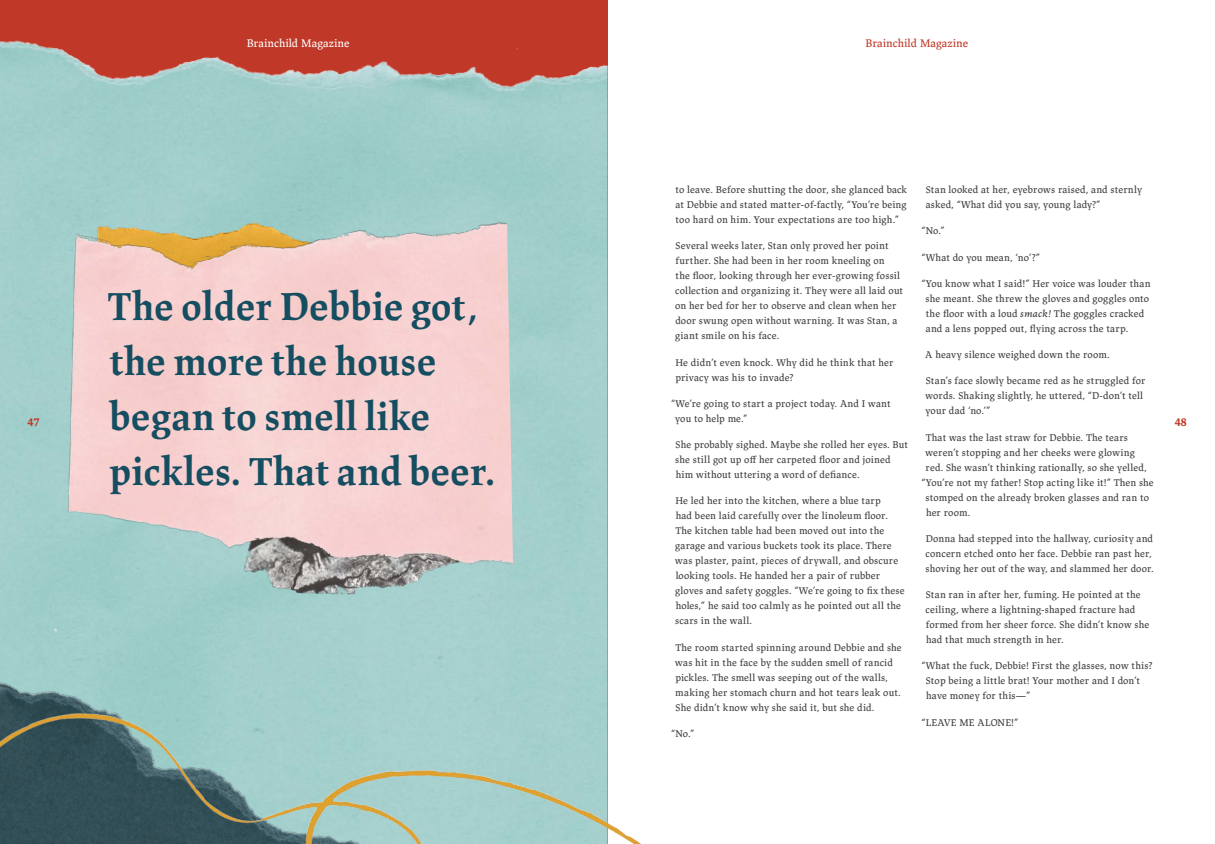
<style>
.page{position:relative;width:1215px;height:844px;background:#fff}
.page>*{position:absolute;margin:0;border:0;box-sizing:border-box;transform-origin:0 0}
.t1{font:700 40px/55px "Lapture Display";color:#154d61}
.t2{font:11.25px "Lapture";color:#c03828}
.t3{font:11.25px "Lapture";color:#fff}
.t4{font:700 11.25px "Lapture";color:#c03828}
.t5{font:10px/15px "Lapture";letter-spacing:.01em;color:#3e3e3f}
.s1{font-style:italic}
</style>
<div class="page">
<div style="left:0;top:0;width:607px;height:844px;background:#c03828"></div>
<img style="left:0;top:35px;width:608px;height:678px">
<div style="left:154px;top:440px;width:388px;height:160px;background:#a3cfcd"></div>
<img style="left:59px;top:215px;width:454px;height:375px">
<img style="left:0;top:646px;width:379px;height:67px">
<img style="left:0;top:713px;width:642px;height:131px">
<p class="t3" style="left:247px;top:36px;width:104px">Brainchild Magazine</p>
<p class="t4" style="left:28px;top:415px;width:13px">47</p>
<h1 class="t1" style="left:108px;top:280px;width:390px">The older Debbie got, the more the house began to smell like pickles. That and beer.</h1>
<p class="t2" style="left:866px;top:36px;width:104px">Brainchild Magazine</p>
<p class="t5" style="left:675px;top:182px;width:233px;text-align:justify">to leave. Before shutting the door, she glanced back at Debbie and stated matter-of-factly, “You’re being too hard on him. Your expectations are too high.”</p>
<p class="t5" style="left:675px;top:239px;width:230px">Several weeks later, Stan only proved her point further. She had been in her room kneeling on<br>the floor, looking through her ever-growing fossil collection and organizing it. They were all laid out on her bed for her to observe and clean when her door swung open without warning. It was Stan, a giant smile on his face.</p>
<p class="t5" style="left:675px;top:355px;width:220px">He didn’t even knock. Why did he think that her privacy was his to invade?</p>
<p class="t5" style="left:675px;top:396px;width:217px;text-indent:-4px">“We’re going to start a project today. And I want you to help me.”</p>
<p class="t5" style="left:675px;top:437px;width:234px">She probably sighed. Maybe she rolled her eyes. But she still got up off her carpeted floor and joined him without uttering a word of defiance.</p>
<p class="t5" style="left:675px;top:494px;width:231px">He led her into the kitchen, where a blue tarp<br>had been laid carefully over the linoleum floor.<br>The kitchen table had been moved out into the garage and various buckets took its place. There was plaster, paint, pieces of drywall, and obscure looking tools. He handed her a pair of rubber gloves and safety goggles. “We’re going to fix these holes,” he said too calmly as he pointed out all the scars in the wall.</p>
<p class="t5" style="left:675px;top:640px;width:228px">The room started spinning around Debbie and she was hit in the face by the sudden smell of rancid pickles. The smell was seeping out of the walls, making her stomach churn and hot tears leak out.<br>She didn’t know why she said it, but she did.</p>
<p class="t5" style="left:671px;top:726px;width:25px">“No.”</p>
<p class="t5" style="left:926px;top:182px;width:218px">Stan looked at her, eyebrows raised, and sternly asked, “What did you say, young lady?”</p>
<p class="t5" style="left:921px;top:224px;width:25px">“No.”</p>
<p class="t5" style="left:921px;top:250px;width:120px">“What do you mean, ‘no’?”</p>
<p class="t5" style="left:926px;top:276px;width:226px;text-indent:-4px">“You know what I said!” Her voice was louder than she meant. She threw the gloves and goggles onto the floor with a loud <span class="s1">smack!</span> The goggles cracked and a lens popped out, flying across the tarp.</p>
<p class="t5" style="left:925px;top:347px;width:186px">A heavy silence weighed down the room.</p>
<p class="t5" style="left:925px;top:374px;width:222px">Stan’s face slowly became red as he struggled for words. Shaking slightly, he uttered, “D-don’t tell your dad ‘no.’”</p>
<p class="t5" style="left:926px;top:430px;width:204px">That was the last straw for Debbie. The tears</p>
<p class="t5" style="left:926px;top:445px;width:211px">weren’t stopping and her cheeks were glowing</p>
<p class="t5" style="left:926px;top:460px;width:223px">red. She wasn’t thinking rationally, so she yelled,</p>
<p class="t5" style="left:921px;top:475px;width:234px">“You’re not my father! Stop acting like it!” Then she</p>
<p class="t5" style="left:926px;top:490px;width:225px">stomped on the already broken glasses and ran to</p>
<p class="t5" style="left:926px;top:505px;width:46px">her room.</p>
<p class="t5" style="left:926px;top:531px;width:230px">Donna had stepped into the hallway, curiosity and concern etched onto her face. Debbie ran past her, shoving her out of the way, and slammed her door.</p>
<p class="t5" style="left:926px;top:587px;width:225px">Stan ran in after her, fuming. He pointed at the ceiling, where a lightning-shaped fracture had formed from her sheer force. She didn’t know she had that much strength in her.</p>
<p class="t5" style="left:926px;top:659px;width:228px;text-indent:-4px">“What the fuck, Debbie! First the glasses, now this?<br>Stop being a little brat! Your mother and I don’t have money for this—”</p>
<p class="t5" style="left:921px;top:715px;width:98px">“LEAVE ME ALONE!”</p>
<p class="t4" style="left:1175px;top:415px;width:13px">48</p>
</div>
